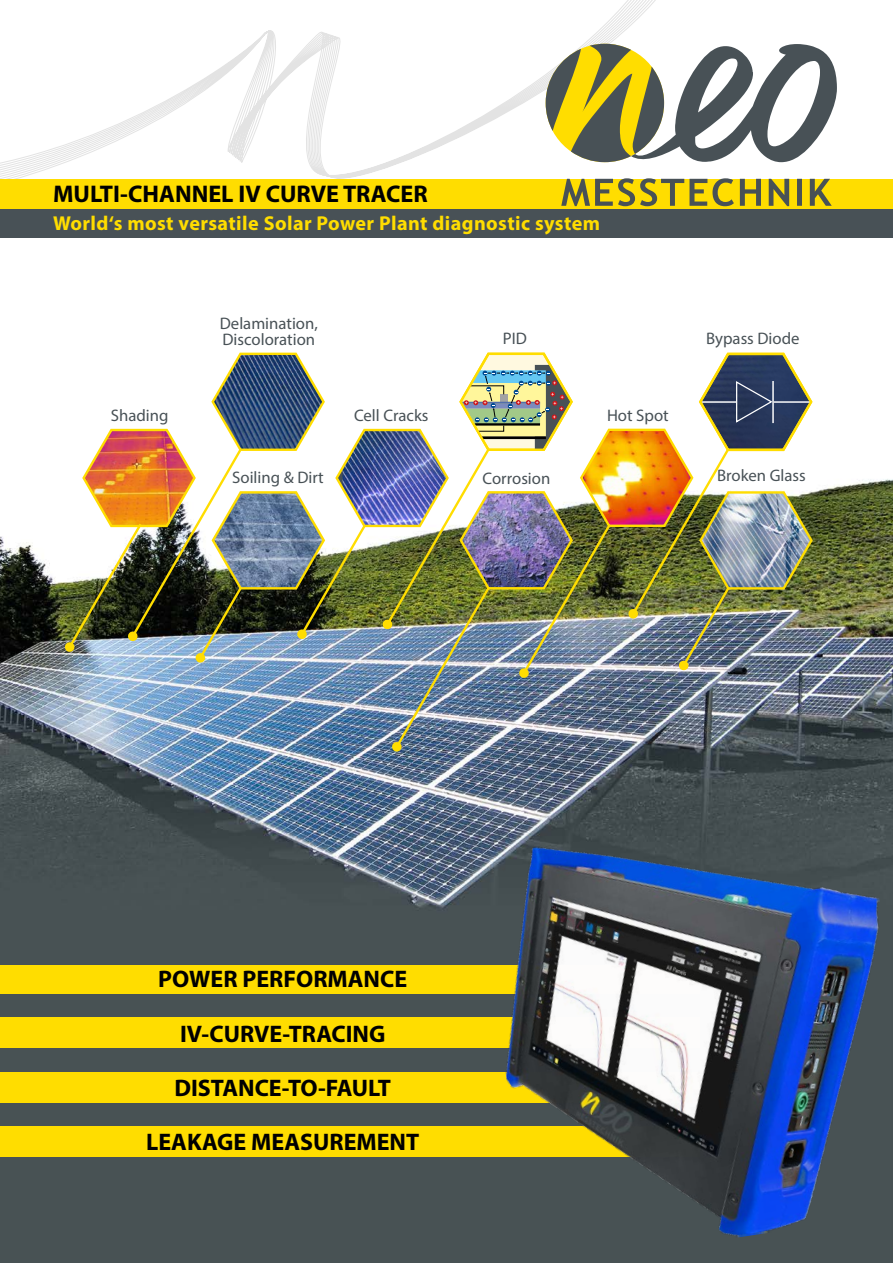
<style>
.page{position:relative;width:893px;height:1263px;background:#fff}
.page>*{position:absolute;margin:0;border:0;box-sizing:border-box;transform-origin:0 0}
.t1{font:700 24.15px "Myriad Pro";color:#000}
.t2{font:700 24px "Myriad Pro";color:#000}
.t3{font:700 20.1px "Myriad Pro";letter-spacing:.02em;color:#fd0}
.t4{font:16.8px/16.8px "Myriad Pro";color:#485156}
</style>
<div class="page">
<svg style="left:0;top:0;width:656px;height:179px"></svg>
<div style="left:0;top:179px;width:893px;height:29px;background:#fd0"></div>
<div style="left:0;top:208px;width:893px;height:30px;background:#485156"></div>
<svg style="left:546px;top:44px;width:291px;height:119px"></svg>
<svg style="left:561px;top:178px;width:271px;height:28px"></svg>
<img style="left:0;top:479px;width:893px;height:784px">
<img style="left:64px;top:352px;width:750px;height:400px">
<div style="left:0;top:1126px;width:699px;height:31px;background:#fd0"></div>
<div style="left:0;top:1072px;width:699px;height:30px;background:#fd0"></div>
<div style="left:0;top:1017px;width:699px;height:31px;background:#fd0"></div>
<div style="left:0;top:965px;width:699px;height:29px;background:#fd0"></div>
<img style="left:473px;top:798px;width:420px;height:465px">
<h1 class="t1" style="left:53px;top:178px;width:376px">MULTI-CHANNEL IV CURVE TRACER</h1>
<p class="t3" style="left:53px;top:210px;width:548px">World‘s most versatile Solar Power Plant diagnostic system</p>
<p class="t4" style="left:220px;top:314px;width:100px">Delamination,<br>Discoloration</p>
<p class="t4" style="left:111px;top:407px;width:59px">Shading</p>
<p class="t4" style="left:354px;top:407px;width:76px">Cell Cracks</p>
<p class="t4" style="left:503px;top:330px;width:26px">PID</p>
<p class="t4" style="left:706px;top:330px;width:95px">Bypass Diode</p>
<p class="t4" style="left:607px;top:407px;width:63px">Hot Spot</p>
<p class="t4" style="left:232px;top:469px;width:93px">Soiling &amp; Dirt</p>
<p class="t4" style="left:483px;top:470px;width:69px">Corrosion</p>
<p class="t4" style="left:717px;top:467px;width:90px">Broken Glass</p>
<h2 class="t2" style="left:158px;top:964px;width:250px">POWER PERFORMANCE</h2>
<h2 class="t2" style="left:180px;top:1018px;width:207px">IV-CURVE-TRACING</h2>
<h2 class="t2" style="left:174px;top:1072px;width:218px">DISTANCE-TO-FAULT</h2>
<h2 class="t2" style="left:146px;top:1127px;width:275px">LEAKAGE MEASUREMENT</h2>
</div>
